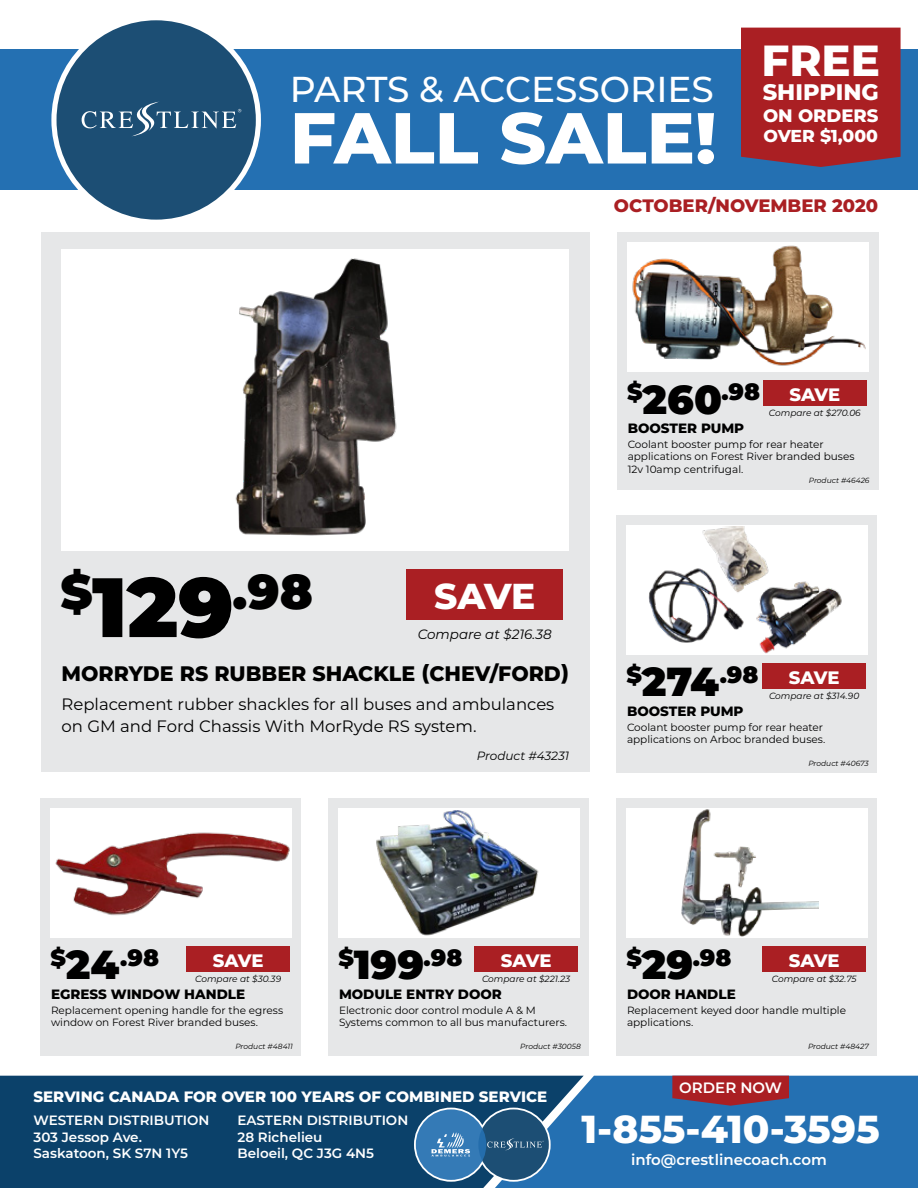
<style>
.page{position:relative;width:918px;height:1188px;background:#fff}
.page>*{position:absolute;margin:0;border:0;box-sizing:border-box;transform-origin:0 0}
.t1{font:900 84px "Montserrat";color:#000}
.t2{font:800 72px "Montserrat";color:#fff}
.t3{font:900 48.9px "Montserrat";color:#000}
.t4{font:800 43.5px "Montserrat";color:#fff}
.t5{font:900 40.5px "Montserrat";color:#000}
.t6{font:800 39px "Montserrat";color:#fff}
.t7{font:500 36px "Montserrat";color:#fff}
.t8{font:800 36px "Montserrat";color:#fff}
.t9{font:900 23.55px "Montserrat";color:#000}
.t10{font:800 22.5px "Montserrat";color:#fff}
.t11{font:800 21px "Montserrat";color:#000}
.t12{font:800 18px "Montserrat";color:#fff}
.t13{font:800 18px "Montserrat";color:#aa1f23}
.t14{font:800 17.25px "Montserrat";color:#fff}
.t15{font:16.5px/22.5px "Montserrat";color:#000}
.t16{font:800 15px "Montserrat";color:#fff}
.t17{font:600 15px "Montserrat";color:#fff}
.t18{font:600 13.5px "Montserrat";color:#fff}
.t19{font:800 13.5px "Montserrat";color:#000}
.t20{font:italic 13.5px "Montserrat";color:#000}
.t21{font:italic 12px "Montserrat";color:#000}
.t22{font:10.5px/12.6px "Montserrat";color:#000}
.t23{font:italic 9px "Montserrat";color:#000}
.t24{font:italic 7.5px "Montserrat";color:#000}
.s1{font-size:40.5px}
</style>
<div class="page">
<div style="left:616px;top:798px;width:262px;height:257px;background:#e6e7e8"></div>
<div style="left:762px;top:947px;width:104px;height:25px;background:#aa1f23"></div>
<div style="left:626px;top:808px;width:242px;height:130px;background:#fff"></div>
<img style="left:681px;top:809px;width:137px;height:128px">
<div style="left:328px;top:798px;width:262px;height:257px;background:#e6e7e8"></div>
<div style="left:474px;top:947px;width:104px;height:25px;background:#aa1f23"></div>
<div style="left:338px;top:808px;width:242px;height:130px;background:#fff"></div>
<img style="left:376px;top:810px;width:163px;height:126px">
<div style="left:40px;top:798px;width:262px;height:257px;background:#e6e7e8"></div>
<div style="left:186px;top:947px;width:104px;height:25px;background:#aa1f23"></div>
<div style="left:50px;top:808px;width:242px;height:130px;background:#fff"></div>
<img style="left:55px;top:832px;width:235px;height:84px">
<div style="left:616px;top:515px;width:262px;height:257px;background:#e6e7e8"></div>
<div style="left:762px;top:664px;width:104px;height:25px;background:#aa1f23"></div>
<div style="left:626px;top:525px;width:242px;height:130px;background:#fff"></div>
<img style="left:648px;top:526px;width:194px;height:128px">
<div style="left:0;top:50px;width:918px;height:140px;background:#2470b2"></div>
<div style="left:41px;top:232px;width:549px;height:540px;background:#e6e7e8"></div>
<div style="left:584px;top:1076px;width:334px;height:112px;background:#2470b2"></div>
<svg style="left:672px;top:1076px;width:117px;height:30px;background:#972a36"></svg>
<div style="left:617px;top:232px;width:261px;height:257px;background:#e6e7e8"></div>
<div style="left:51px;top:15px;width:210px;height:210px;border:10px solid #fff;border-radius:50%"></div>
<div style="left:57px;top:20px;width:199px;height:200px;background:#1c4e74;border-radius:50%"></div>
<svg style="left:81px;top:102px;width:160px;height:34px"></svg>
<svg style="left:0;top:1076px;width:584px;height:112px;background:#104670"></svg>
<div style="left:406px;top:569px;width:157px;height:51px;background:#aa1f23"></div>
<div style="left:62px;top:250px;width:507px;height:301px;background:#fff"></div>
<img style="left:235px;top:258px;width:162px;height:278px">
<div style="left:763px;top:381px;width:104px;height:25px;background:#aa1f23"></div>
<img style="left:627px;top:242px;width:242px;height:130px">
<div style="left:741px;top:28px;width:160px;height:139px;background:#aa1f23"></div>
<div style="left:477px;top:1108px;width:74px;height:74px;border:4px solid #fff;border-radius:50%"></div>
<div style="left:414px;top:1108px;width:74px;height:74px;border:4px solid #fff;border-radius:50%"></div>
<div style="left:478px;top:1109px;width:71px;height:71px;background:#1c4e74;border-radius:50%"></div>
<div style="left:416px;top:1109px;width:70px;height:71px;background:linear-gradient(to right,#3b7fb9,#2f76b3);border-radius:50%"></div>
<svg style="left:487px;top:1138px;width:57px;height:12px"></svg>
<svg style="left:432px;top:1133px;width:38px;height:24px"></svg>
<p class="t7" style="left:290px;top:64px;width:426px">PARTS &amp; ACCESSORIES</p>
<p class="t2" style="left:290px;top:85px;width:428px">FALL SALE!</p>
<p class="t4" style="left:761px;top:29px;width:120px">FREE</p>
<p class="t10" style="left:763px;top:76px;width:118px">SHIPPING</p>
<p class="t12" style="left:763px;top:102px;width:117px">ON ORDERS</p>
<p class="t14" style="left:763px;top:124px;width:116px">OVER $1,000</p>
<p class="t13" style="left:614px;top:192px;width:266px">OCTOBER/NOVEMBER 2020</p>
<p class="t9" style="left:627px;top:374px;width:17px">$</p>
<p class="t12" style="left:789px;top:381px;width:52px">SAVE</p>
<p class="t5" style="left:643px;top:369px;width:119px">260<sup>.98</sup></p>
<p class="t19" style="left:628px;top:418px;width:118px">BOOSTER PUMP</p>
<p class="t22" style="left:628px;top:437px;width:228px">Coolant booster pump for rear heater applications on Forest River branded buses<br>12v 10amp centrifugal.</p>
<p class="t23" style="left:769px;top:407px;width:93px">Compare at $270.06</p>
<p class="t3" style="left:60px;top:555px;width:34px">$</p>
<p class="t1" style="left:92px;top:544px;width:222px">129<sup>.98</sup></p>
<p class="t11" style="left:62px;top:658px;width:509px">MORRYDE RS RUBBER SHACKLE (CHEV/FORD)</p>
<p class="t15" style="left:62px;top:692px;width:494px">Replacement rubber shackles for all buses and ambulances on GM and Ford Chassis With MorRyde RS system.</p>
<p class="t8" style="left:434px;top:570px;width:103px">SAVE</p>
<p class="t20" style="left:418px;top:625px;width:136px">Compare at $216.38</p>
<p class="t21" style="left:477px;top:748px;width:94px">Product #43231</p>
<p class="t24" style="left:809px;top:475px;width:62px">Product #46426</p>
<p class="t9" style="left:626px;top:657px;width:17px">$</p>
<p class="t12" style="left:789px;top:664px;width:52px">SAVE</p>
<p class="t5" style="left:642px;top:652px;width:118px">274<sup>.98</sup></p>
<p class="t19" style="left:627px;top:701px;width:118px">BOOSTER PUMP</p>
<p class="t22" style="left:627px;top:720px;width:200px">Coolant booster pump for rear heater applications on Arboc branded buses.</p>
<p class="t23" style="left:769px;top:690px;width:92px">Compare at $314.90</p>
<p class="t24" style="left:808px;top:758px;width:62px">Product #40673</p>
<p class="t9" style="left:50px;top:940px;width:110px">$<span class="s1">24</span>.98</p>
<p class="t12" style="left:213px;top:947px;width:52px">SAVE</p>
<p class="t19" style="left:51px;top:984px;width:196px">EGRESS WINDOW HANDLE</p>
<p class="t22" style="left:51px;top:1003px;width:234px">Replacement opening handle for the egress window on Forest River branded buses.</p>
<p class="t23" style="left:195px;top:973px;width:88px">Compare at $30.39</p>
<p class="t9" style="left:338px;top:940px;width:17px">$</p>
<p class="t12" style="left:501px;top:947px;width:52px">SAVE</p>
<p class="t5" style="left:354px;top:935px;width:110px">199<sup>.98</sup></p>
<p class="t19" style="left:339px;top:984px;width:164px">MODULE ENTRY DOOR</p>
<p class="t22" style="left:339px;top:1003px;width:230px">Electronic door control module A &amp; M<br>Systems common to all bus manufacturers.</p>
<p class="t23" style="left:482px;top:973px;width:90px">Compare at $221.23</p>
<p class="t9" style="left:626px;top:940px;width:107px">$<span class="s1">29</span>.98</p>
<p class="t12" style="left:789px;top:947px;width:52px">SAVE</p>
<p class="t19" style="left:627px;top:984px;width:110px">DOOR HANDLE</p>
<p class="t22" style="left:627px;top:1003px;width:221px">Replacement keyed door handle multiple applications.</p>
<p class="t23" style="left:772px;top:973px;width:86px">Compare at $32.75</p>
<p class="t24" style="left:235px;top:1041px;width:59px">Product #48411</p>
<p class="t24" style="left:520px;top:1041px;width:62px">Product #30058</p>
<p class="t24" style="left:808px;top:1041px;width:62px">Product #48427</p>
<p class="t16" style="left:33px;top:1086px;width:515px">SERVING CANADA FOR OVER 100 YEARS OF COMBINED SERVICE</p>
<p class="t18" style="left:33px;top:1111px;width:177px">WESTERN DISTRIBUTION</p>
<p class="t18" style="left:237px;top:1111px;width:172px">EASTERN DISTRIBUTION</p>
<p class="t18" style="left:33px;top:1127px;width:110px">303 Jessop Ave.</p>
<p class="t18" style="left:237px;top:1127px;width:87px">28 Richelieu</p>
<p class="t18" style="left:33px;top:1143px;width:156px">Saskatoon, SK S7N 1Y5</p>
<p class="t18" style="left:237px;top:1143px;width:138px">Beloeil, QC J3G 4N5</p>
<p class="t17" style="left:679px;top:1077px;width:104px">ORDER NOW</p>
<p class="t6" style="left:581px;top:1100px;width:300px">1-855-410-3595</p>
<p class="t17" style="left:631px;top:1149px;width:197px">info@crestlinecoach.com</p>
</div>
